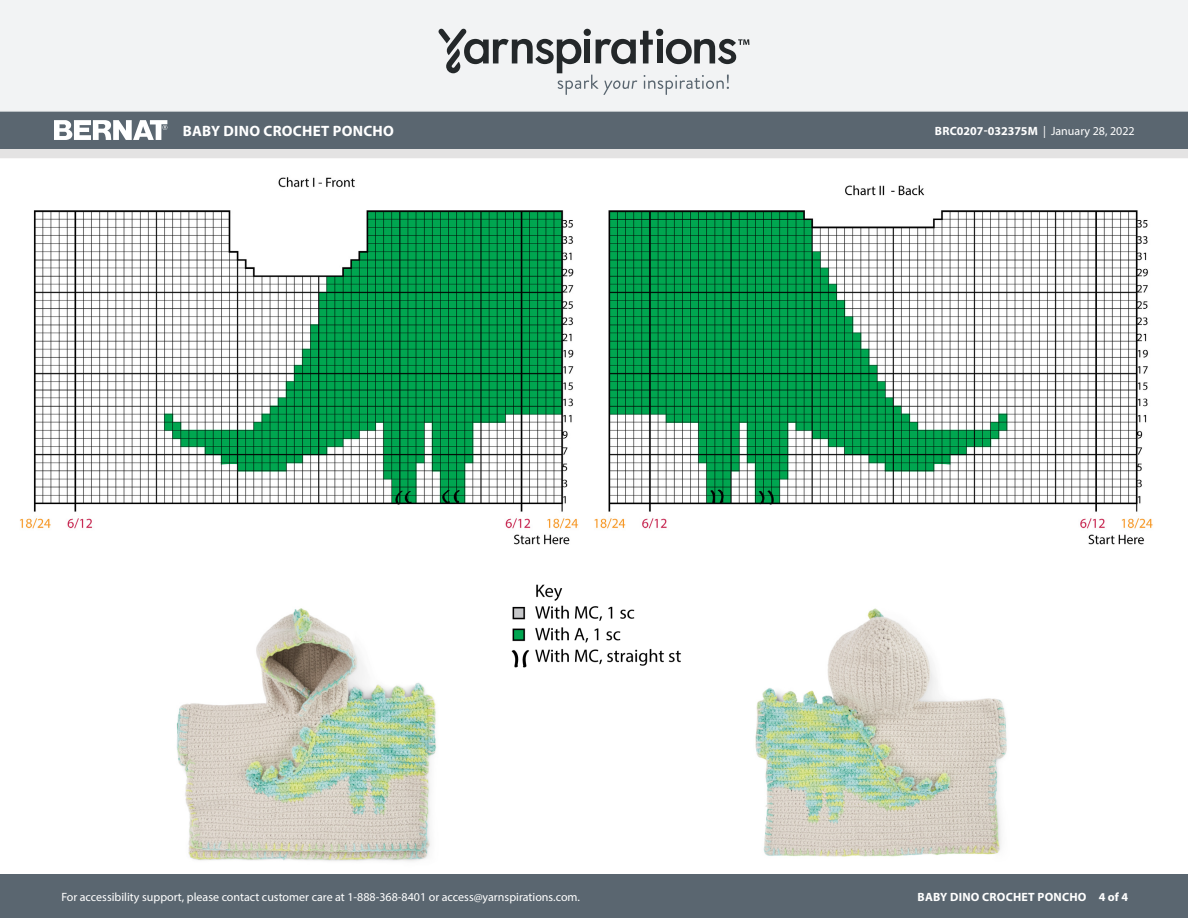
<style>
.page{position:relative;width:1188px;height:918px;background:#fff}
.page>*{position:absolute;margin:0;border:0;box-sizing:border-box;transform-origin:0 0}
.t1{font:700 15px "Myriad Pro";letter-spacing:.02em;color:#fff}
.t2{font:12px "Myriad Pro";color:#fff}
.t3{font:700 12px "Myriad Pro";color:#fff}
.t4{font:700 12px "Myriad Pro";letter-spacing:.02em;color:#fff}
.s1{font-weight:400}
</style>
<div class="page">
<div style="left:0;top:875px;width:1188px;height:43px;background:#5a6670"></div>
<div style="left:0;top:149px;width:1188px;height:9px;background:#e4e3e3"></div>
<div style="left:0;top:111px;width:1188px;height:38px;background:#5a6670"></div>
<div style="left:0;top:0;width:1188px;height:112px;background:#f2f3f4"></div>
<svg style="left:438px;top:29px;width:311px;height:66px"></svg>
<svg style="left:54px;top:120px;width:113px;height:20px"></svg>
<img style="left:19px;top:177px;width:560px;height:368px">
<img style="left:594px;top:185px;width:559px;height:360px">
<img style="left:755px;top:608px;width:252px;height:249px">
<img style="left:176px;top:608px;width:261px;height:253px">
<img style="left:511px;top:584px;width:170px;height:84px">
<p class="t1" style="left:183px;top:121px;width:213px">BABY DINO CROCHET PONCHO</p>
<p class="t3" style="left:935px;top:123px;width:201px">BRC0207-032375M <span class="s1">| January 28, 2022</span></p>
<p class="t2" style="left:61px;top:889px;width:520px">For accessibility support, please contact customer care at 1-888-368-8401 or access@yarnspirations.com.</p>
<p class="t4" style="left:918px;top:889px;width:212px">BABY DINO CROCHET PONCHO 4 of 4</p>
</div>
